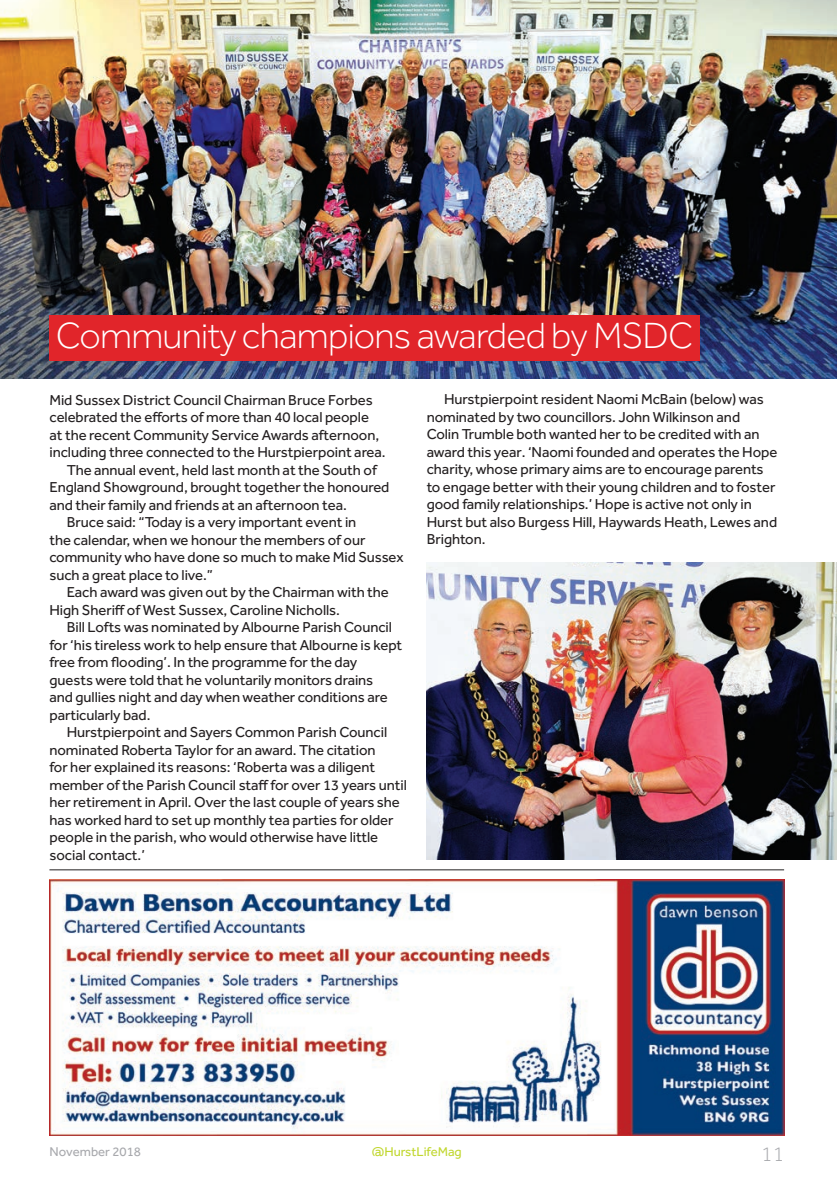
<style>
.page{position:relative;width:837px;height:1190px;background:#fff}
.page>*{position:absolute;margin:0;border:0;box-sizing:border-box;transform-origin:0 0}
.t1{font:300 37.62px "Effra";letter-spacing:-.02em;color:#fff}
.t2{font:300 21px "Effra";color:#a8a9ad}
.t3{font:14.88px/17.5px "Effra";letter-spacing:-.005em;color:#231f20}
.t4{font:13.12px "Effra";color:#c1d72f}
.t5{font:13.12px "Effra";color:#a8a9ad}
</style>
<div class="page">
<img style="left:0;top:0;width:836px;height:378px">
<img style="left:49px;top:879px;width:735px;height:256px">
<hr style="left:49px;top:869px;width:735px;height:1px;background:#231f20">
<div style="left:49px;top:315px;width:650px;height:46px;background:#e1252a"></div>
<img style="left:426px;top:562px;width:410px;height:297px">
<h1 class="t1" style="left:56px;top:314px;width:639px">Community champions awarded by MSDC</h1>
<p class="t3" style="left:49px;top:390px;width:325px">Mid Sussex District Council Chairman Bruce Forbes</p>
<p class="t3" style="left:49px;top:408px;width:321px">celebrated the efforts of more than 40 local people</p>
<p class="t3" style="left:49px;top:425px;width:331px">at the recent Community Service Awards afternoon,</p>
<p class="t3" style="left:49px;top:443px;width:338px">including three connected to the Hurstpierpoint area.</p>
<p class="t3" style="left:67px;top:460px;width:311px">The annual event, held last month at the South of</p>
<p class="t3" style="left:49px;top:478px;width:341px">England Showground, brought together the honoured</p>
<p class="t3" style="left:49px;top:495px;width:299px">and their family and friends at an afternoon tea.</p>
<p class="t3" style="left:67px;top:513px;width:291px">Bruce said: “Today is a very important event in</p>
<p class="t3" style="left:49px;top:530px;width:317px">the calendar, when we honour the members of our</p>
<p class="t3" style="left:49px;top:548px;width:356px">community who have done so much to make Mid Sussex</p>
<p class="t3" style="left:49px;top:565px;width:165px">such a great place to live.”</p>
<p class="t3" style="left:67px;top:583px;width:323px">Each award was given out by the Chairman with the</p>
<p class="t3" style="left:49px;top:600px;width:292px">High Sheriff of West Sussex, Caroline Nicholls.</p>
<p class="t3" style="left:67px;top:618px;width:326px">Bill Lofts was nominated by Albourne Parish Council</p>
<p class="t3" style="left:49px;top:635px;width:354px">for ‘his tireless work to help ensure that Albourne is kept</p>
<p class="t3" style="left:49px;top:653px;width:309px">free from flooding’. In the programme for the day</p>
<p class="t3" style="left:49px;top:670px;width:325px">guests were told that he voluntarily monitors drains</p>
<p class="t3" style="left:49px;top:688px;width:340px">and gullies night and day when weather conditions are</p>
<p class="t3" style="left:49px;top:705px;width:102px">particularly bad.</p>
<p class="t3" style="left:67px;top:723px;width:322px">Hurstpierpoint and Sayers Common Parish Council</p>
<p class="t3" style="left:49px;top:740px;width:327px">nominated Roberta Taylor for an award. The citation</p>
<p class="t3" style="left:49px;top:758px;width:327px">for her explained its reasons: ‘Roberta was a diligent</p>
<p class="t3" style="left:49px;top:775px;width:359px">member of the Parish Council staff for over 13 years until</p>
<p class="t3" style="left:49px;top:793px;width:352px">her retirement in April. Over the last couple of years she</p>
<p class="t3" style="left:49px;top:810px;width:345px">has worked hard to set up monthly tea parties for older</p>
<p class="t3" style="left:49px;top:828px;width:330px">people in the parish, who would otherwise have little</p>
<p class="t3" style="left:49px;top:845px;width:97px">social contact.’</p>
<p class="t3" style="left:426px;top:390px;width:352px;text-indent:17px">Hurstpierpoint resident Naomi McBain (below) was nominated by two councillors. John Wilkinson and<br>Colin Trumble both wanted her to be credited with an award this year. ‘Naomi founded and operates the Hope charity, whose primary aims are to encourage parents to engage better with their young children and to foster good family relationships.’ Hope is active not only in Hurst but also Burgess Hill, Haywards Heath, Lewes and Brighton.</p>
<p class="t5" style="left:49px;top:1143px;width:93px">November 2018</p>
<p class="t4" style="left:372px;top:1143px;width:91px">@HurstLifeMag</p>
<h2 class="t2" style="left:761px;top:1141px;width:24px">11</h2>
</div>
